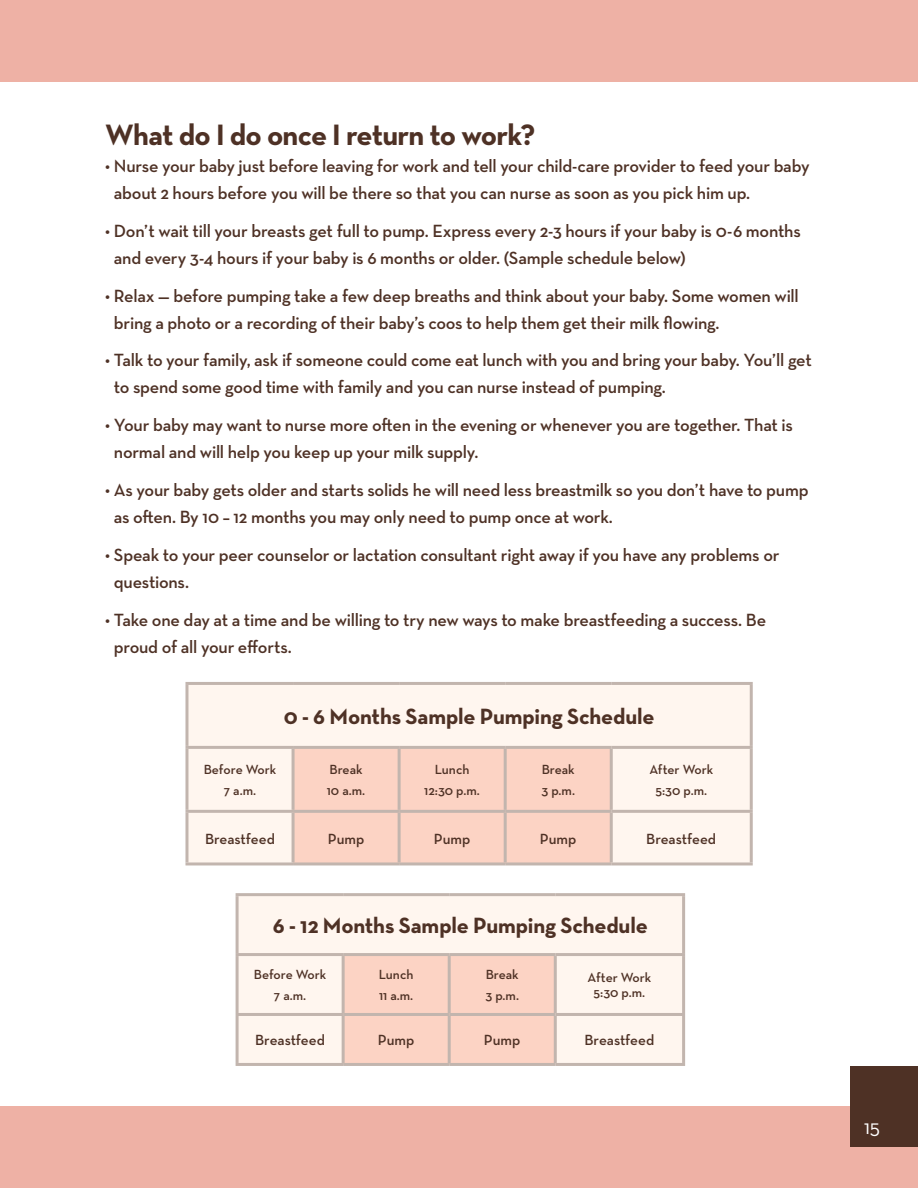
<style>
.page{position:relative;width:918px;height:1188px;background:#fff}
.page>*{position:absolute;margin:0;border:0;box-sizing:border-box;transform-origin:0 0}
.Section_heads{font:700 30px "Neutraface Text";letter-spacing:-.025em;color:#4e3125}
.body_text{font:700 22.5px "Neutraface Text";letter-spacing:-.01em;color:#4e3125}
.t1{font:21px "Neutraface Text";color:#fff}
.body_text-2{font:600 18px/27px "Neutraface Text";letter-spacing:-.015em;color:#4e3125}
.t2{font:600 15px "Neutraface Text";color:#4e3125}
.t3{font:600 13.5px "Neutraface Text";color:#4e3125}
</style>
<div class="page">
<div style="left:0;top:0;width:918px;height:82px;background:#eeb1a5"></div>
<div style="left:0;top:1106px;width:918px;height:82px;background:#eeb1a5"></div>
<div style="left:850px;top:1066px;width:68px;height:82px;background:#4e3125"></div>
<div style="left:239px;top:896px;width:443px;height:167px;background:#fff6ef"></div>
<div style="left:345px;top:956px;width:209px;height:107px;background:#fcd3c4"></div>
<div style="left:555px;top:955px;width:129px;height:59px;background:#fff6ef"></div>
<hr style="left:343px;top:953px;width:106px;height:3px;background:#c2b5ae">
<hr style="left:448px;top:956px;width:3px;height:57px;background:#c2b5ae">
<hr style="left:449px;top:953px;width:106px;height:3px;background:#c2b5ae">
<hr style="left:554px;top:956px;width:3px;height:57px;background:#c2b5ae">
<hr style="left:555px;top:953px;width:130px;height:3px;background:#c2b5ae">
<hr style="left:682px;top:896px;width:3px;height:57px;background:#c2b5ae">
<hr style="left:682px;top:956px;width:3px;height:57px;background:#c2b5ae">
<hr style="left:343px;top:1013px;width:106px;height:3px;background:#c2b5ae">
<hr style="left:449px;top:1013px;width:106px;height:3px;background:#c2b5ae">
<hr style="left:448px;top:1016px;width:3px;height:47px;background:#c2b5ae">
<hr style="left:555px;top:1013px;width:130px;height:3px;background:#c2b5ae">
<hr style="left:554px;top:1016px;width:3px;height:47px;background:#c2b5ae">
<hr style="left:682px;top:1016px;width:3px;height:47px;background:#c2b5ae">
<hr style="left:343px;top:1063px;width:106px;height:3px;background:#c2b5ae">
<hr style="left:449px;top:1063px;width:106px;height:3px;background:#c2b5ae">
<hr style="left:555px;top:1063px;width:130px;height:3px;background:#c2b5ae">
<hr style="left:236px;top:893px;width:107px;height:3px;background:#c2b5ae">
<hr style="left:236px;top:896px;width:3px;height:57px;background:#c2b5ae">
<hr style="left:343px;top:893px;width:106px;height:3px;background:#c2b5ae">
<hr style="left:449px;top:893px;width:106px;height:3px;background:#c2b5ae">
<hr style="left:555px;top:893px;width:130px;height:3px;background:#c2b5ae">
<hr style="left:236px;top:953px;width:107px;height:3px;background:#c2b5ae">
<hr style="left:236px;top:956px;width:3px;height:57px;background:#c2b5ae">
<hr style="left:342px;top:956px;width:3px;height:57px;background:#c2b5ae">
<hr style="left:236px;top:1013px;width:107px;height:3px;background:#c2b5ae">
<hr style="left:236px;top:1016px;width:3px;height:47px;background:#c2b5ae">
<hr style="left:342px;top:1016px;width:3px;height:47px;background:#c2b5ae">
<hr style="left:236px;top:1063px;width:107px;height:3px;background:#c2b5ae">
<div style="left:188px;top:685px;width:562px;height:177px;background:#fff6ef"></div>
<div style="left:295px;top:749px;width:315px;height:113px;background:#fcd3c4"></div>
<div style="left:611px;top:747px;width:140px;height:64px;background:#fff6ef"></div>
<hr style="left:185px;top:685px;width:3px;height:61px;background:#c2b5ae">
<hr style="left:185px;top:749px;width:3px;height:61px;background:#c2b5ae">
<hr style="left:185px;top:682px;width:108px;height:3px;background:#c2b5ae">
<hr style="left:293px;top:682px;width:106px;height:3px;background:#c2b5ae">
<hr style="left:399px;top:682px;width:106px;height:3px;background:#c2b5ae">
<hr style="left:505px;top:682px;width:106px;height:3px;background:#c2b5ae">
<hr style="left:611px;top:682px;width:142px;height:3px;background:#c2b5ae">
<hr style="left:185px;top:746px;width:108px;height:3px;background:#c2b5ae">
<hr style="left:292px;top:749px;width:3px;height:61px;background:#c2b5ae">
<hr style="left:293px;top:746px;width:106px;height:3px;background:#c2b5ae">
<hr style="left:398px;top:749px;width:3px;height:61px;background:#c2b5ae">
<hr style="left:399px;top:746px;width:106px;height:3px;background:#c2b5ae">
<hr style="left:504px;top:749px;width:3px;height:61px;background:#c2b5ae">
<hr style="left:505px;top:746px;width:106px;height:3px;background:#c2b5ae">
<hr style="left:610px;top:749px;width:3px;height:61px;background:#c2b5ae">
<hr style="left:611px;top:746px;width:142px;height:3px;background:#c2b5ae">
<hr style="left:750px;top:685px;width:3px;height:61px;background:#c2b5ae">
<hr style="left:750px;top:749px;width:3px;height:61px;background:#c2b5ae">
<hr style="left:185px;top:810px;width:108px;height:3px;background:#c2b5ae">
<hr style="left:293px;top:810px;width:106px;height:3px;background:#c2b5ae">
<hr style="left:399px;top:810px;width:106px;height:3px;background:#c2b5ae">
<hr style="left:505px;top:810px;width:106px;height:3px;background:#c2b5ae">
<hr style="left:185px;top:813px;width:3px;height:49px;background:#c2b5ae">
<hr style="left:292px;top:813px;width:3px;height:49px;background:#c2b5ae">
<hr style="left:398px;top:813px;width:3px;height:49px;background:#c2b5ae">
<hr style="left:504px;top:813px;width:3px;height:49px;background:#c2b5ae">
<hr style="left:185px;top:862px;width:108px;height:3px;background:#c2b5ae">
<hr style="left:293px;top:862px;width:106px;height:3px;background:#c2b5ae">
<hr style="left:399px;top:862px;width:106px;height:3px;background:#c2b5ae">
<hr style="left:505px;top:862px;width:106px;height:3px;background:#c2b5ae">
<hr style="left:611px;top:810px;width:142px;height:3px;background:#c2b5ae">
<hr style="left:610px;top:813px;width:3px;height:49px;background:#c2b5ae">
<hr style="left:750px;top:813px;width:3px;height:49px;background:#c2b5ae">
<hr style="left:611px;top:862px;width:142px;height:3px;background:#c2b5ae">
<p class="Section_heads" style="left:105px;top:115px;width:432px">What do I do once I return to work?</p>
<p class="body_text-2" style="left:114px;top:152px;width:697px;text-indent:-9px">• Nurse your baby just before leaving for work and tell your child-care provider to feed your baby about 2 hours before you will be there so that you can nurse as soon as you pick him up.</p>
<p class="body_text-2" style="left:114px;top:217px;width:688px;text-indent:-9px">• Don’t wait till your breasts get full to pump. Express every 2-3 hours if your baby is 0-6 months and every 3-4 hours if your baby is 6 months or older. (Sample schedule below)</p>
<p class="body_text-2" style="left:114px;top:282px;width:686px;text-indent:-9px">• Relax — before pumping take a few deep breaths and think about your baby. Some women will bring a photo or a recording of their baby’s coos to help them get their milk flowing.</p>
<p class="body_text-2" style="left:114px;top:347px;width:699px;text-indent:-9px">• Talk to your family, ask if someone could come eat lunch with you and bring your baby. You’ll get to spend some good time with family and you can nurse instead of pumping.</p>
<p class="body_text-2" style="left:114px;top:411px;width:681px;text-indent:-9px">• Your baby may want to nurse more often in the evening or whenever you are together. That is normal and will help you keep up your milk supply.</p>
<p class="body_text-2" style="left:114px;top:476px;width:696px;text-indent:-9px">• As your baby gets older and starts solids he will need less breastmilk so you don’t have to pump as often. By 10 – 12 months you may only need to pump once at work.</p>
<p class="body_text-2" style="left:114px;top:541px;width:667px;text-indent:-9px">• Speak to your peer counselor or lactation consultant right away if you have any problems or questions.</p>
<p class="body_text-2" style="left:114px;top:606px;width:654px;text-indent:-9px">• Take one day at a time and be willing to try new ways to make breastfeeding a success. Be proud of all your efforts.</p>
<p class="body_text" style="left:284px;top:702px;width:372px">0 - 6 Months Sample Pumping Schedule</p>
<p class="t3" style="left:204px;top:761px;width:74px">Before Work</p>
<p class="t3" style="left:224px;top:782px;width:34px">7 a.m.</p>
<p class="t3" style="left:330px;top:761px;width:35px">Break</p>
<p class="t3" style="left:327px;top:782px;width:40px">10 a.m.</p>
<p class="t3" style="left:435px;top:761px;width:36px">Lunch</p>
<p class="t3" style="left:424px;top:782px;width:57px">12:30 p.m.</p>
<p class="t3" style="left:542px;top:761px;width:35px">Break</p>
<p class="t3" style="left:541px;top:782px;width:35px">3 p.m.</p>
<p class="t3" style="left:649px;top:761px;width:65px">After Work</p>
<p class="t3" style="left:655px;top:782px;width:53px">5:30 p.m.</p>
<p class="t2" style="left:205px;top:829px;width:71px">Breastfeed</p>
<p class="t2" style="left:328px;top:829px;width:38px">Pump</p>
<p class="t2" style="left:434px;top:829px;width:38px">Pump</p>
<p class="t2" style="left:540px;top:829px;width:38px">Pump</p>
<p class="t2" style="left:646px;top:829px;width:71px">Breastfeed</p>
<p class="body_text" style="left:273px;top:911px;width:376px">6 - 12 Months Sample Pumping Schedule</p>
<p class="t3" style="left:254px;top:966px;width:74px">Before Work</p>
<p class="t3" style="left:274px;top:987px;width:34px">7 a.m.</p>
<p class="t3" style="left:379px;top:966px;width:36px">Lunch</p>
<p class="t3" style="left:379px;top:987px;width:36px">11 a.m.</p>
<p class="t3" style="left:486px;top:966px;width:35px">Break</p>
<p class="t3" style="left:485px;top:987px;width:35px">3 p.m.</p>
<p class="t3" style="left:588px;top:969px;width:65px">After Work</p>
<p class="t3" style="left:594px;top:984px;width:53px">5:30 p.m.</p>
<p class="t2" style="left:255px;top:1031px;width:71px">Breastfeed</p>
<p class="t2" style="left:378px;top:1031px;width:38px">Pump</p>
<p class="t2" style="left:484px;top:1031px;width:38px">Pump</p>
<p class="t2" style="left:585px;top:1031px;width:71px">Breastfeed</p>
<p class="t1" style="left:864px;top:1114px;width:18px">15</p>
</div>
